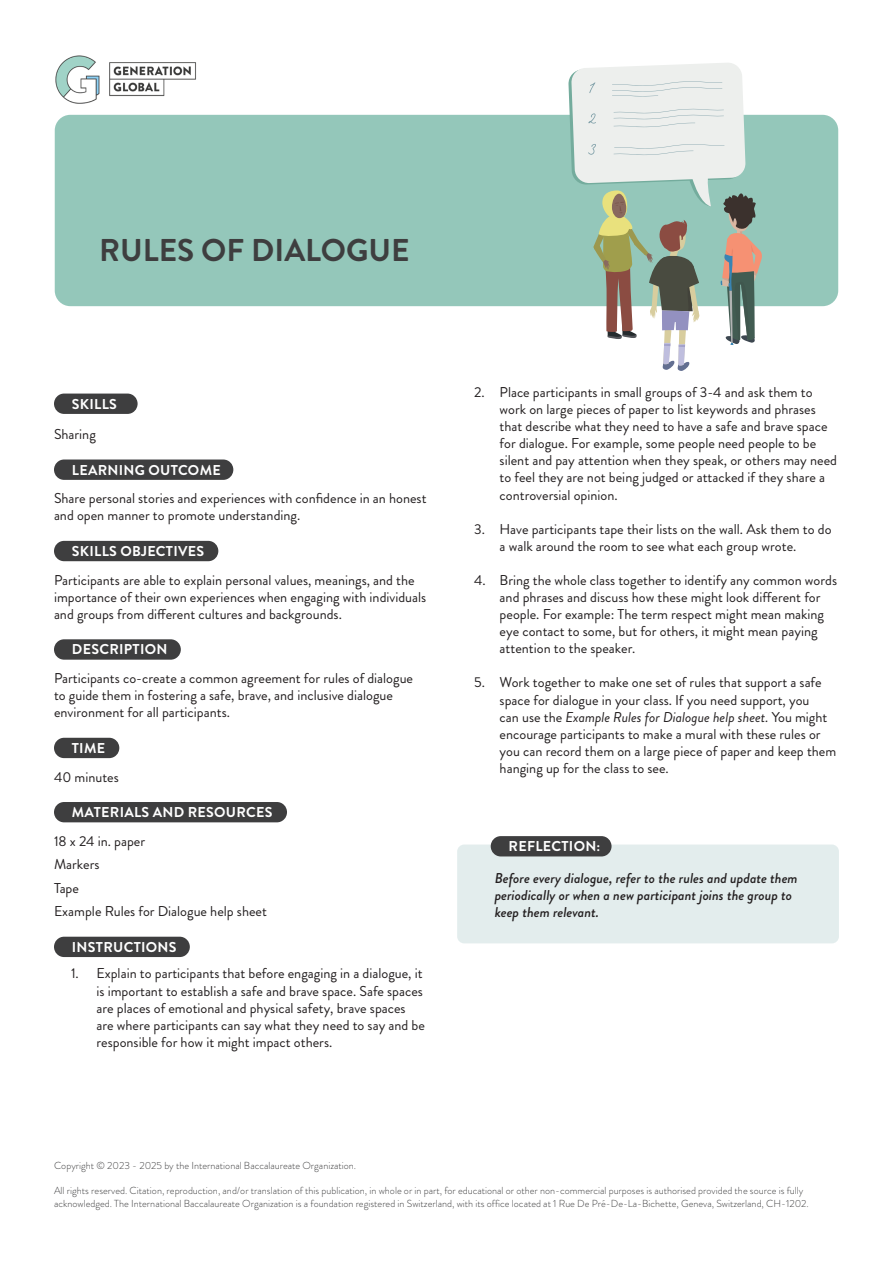
<style>
.page{position:relative;width:893px;height:1263px;background:#fff}
.page>*{position:absolute;margin:0;border:0;box-sizing:border-box;transform-origin:0 0}
.t1{font:700 31.5px "Brandon Grotesque";color:#3e3e3f}
.t2{font:14.25px/17.1px "Brandon Grotesque";color:#231f20}
.t3{font:italic 500 14.25px/17.1px "Brandon Grotesque";color:#231f20}
.t4{font:700 14.25px "Brandon Grotesque";letter-spacing:.02em;color:#fff}
.t5{font:300 10.2px/12.6px "Brandon Grotesque";color:#3e3e3f}
.s1{font-style:italic}
</style>
<div class="page">
<div style="left:54px;top:394px;width:84px;height:20px;background:#3e3e3f;border-radius:10px"></div>
<div style="left:54px;top:459px;width:179px;height:21px;background:#3e3e3f;border-radius:10px"></div>
<div style="left:54px;top:541px;width:164px;height:20px;background:#3e3e3f;border-radius:10px"></div>
<div style="left:54px;top:639px;width:127px;height:21px;background:#3e3e3f;border-radius:10px"></div>
<div style="left:54px;top:738px;width:65px;height:20px;background:#3e3e3f;border-radius:10px"></div>
<div style="left:54px;top:802px;width:233px;height:20px;background:#3e3e3f;border-radius:10px"></div>
<div style="left:54px;top:937px;width:136px;height:20px;background:#3e3e3f;border-radius:10px"></div>
<div style="left:55px;top:115px;width:783px;height:191px;background:#94c7ba;border-radius:16px"></div>
<div style="left:457px;top:844px;width:382px;height:99px;background:#e3eded;border-radius:7px"></div>
<div style="left:491px;top:836px;width:120px;height:20px;background:#3e3e3f;border-radius:10px"></div>
<svg style="left:568px;top:63px;width:194px;height:308px"></svg>
<img style="left:55px;top:55px;width:141px;height:49px">
<p class="t1" style="left:99px;top:228px;width:312px">RULES OF DIALOGUE</p>
<p class="t4" style="left:72px;top:394px;width:47px">SKILLS</p>
<p class="t2" style="left:54px;top:426px;width:43px">Sharing</p>
<p class="t4" style="left:72px;top:460px;width:150px">LEARNING OUTCOME</p>
<p class="t2" style="left:54px;top:490px;width:374px">Share personal stories and experiences with confidence in an honest and open manner to promote understanding.</p>
<p class="t4" style="left:72px;top:541px;width:134px">SKILLS OBJECTIVES</p>
<p class="t2" style="left:54px;top:571px;width:374px">Participants are able to explain personal values, meanings, and the importance of their own experiences when engaging with individuals and groups from different cultures and backgrounds.</p>
<p class="t4" style="left:72px;top:640px;width:97px">DESCRIPTION</p>
<p class="t2" style="left:54px;top:670px;width:361px">Participants co-create a common agreement for rules of dialogue to guide them in fostering a safe, brave, and inclusive dialogue environment for all participants.</p>
<p class="t4" style="left:72px;top:738px;width:35px">TIME</p>
<p class="t2" style="left:54px;top:768px;width:66px">40 minutes</p>
<p class="t4" style="left:72px;top:802px;width:202px">MATERIALS AND RESOURCES</p>
<p class="t2" style="left:54px;top:833px;width:93px">18 x 24 in. paper</p>
<p class="t2" style="left:54px;top:856px;width:47px">Markers</p>
<p class="t2" style="left:54px;top:879px;width:27px">Tape</p>
<p class="t2" style="left:54px;top:903px;width:214px">Example Rules for Dialogue help sheet</p>
<p class="t4" style="left:72px;top:937px;width:106px">INSTRUCTIONS</p>
<p class="t2" style="left:97px;top:965px;width:330px;text-indent:-26px">1. Explain to participants that before engaging in a dialogue, it is important to establish a safe and brave space. Safe spaces are places of emotional and physical safety, brave spaces are where participants can say what they need to say and be responsible for how it might impact others.</p>
<p class="t2" style="left:500px;top:384px;width:339px;text-indent:-26px">2. Place participants in small groups of 3-4 and ask them to work on large pieces of paper to list keywords and phrases that describe what they need to have a safe and brave space for dialogue. For example, some people need people to be silent and pay attention when they speak, or others may need to feel they are not being judged or attacked if they share a controversial opinion.</p>
<p class="t2" style="left:500px;top:520px;width:333px;text-indent:-26px">3. Have participants tape their lists on the wall. Ask them to do a walk around the room to see what each group wrote.</p>
<p class="t2" style="left:500px;top:572px;width:339px;text-indent:-26px">4. Bring the whole class together to identify any common words and phrases and discuss how these might look different for people. For example: The term respect might mean making eye contact to some, but for others, it might mean paying attention to the speaker.</p>
<p class="t2" style="left:500px;top:674px;width:338px;text-indent:-26px">5. Work together to make one set of rules that support a safe space for dialogue in your class. If you need support, you<br>can use the <span class="s1">Example Rules for Dialogue help sheet.</span> You might encourage participants to make a mural with these rules or you can record them on a large piece of paper and keep them hanging up for the class to see.</p>
<p class="t4" style="left:509px;top:836px;width:93px">REFLECTION:</p>
<p class="t3" style="left:495px;top:869px;width:305px">Before every dialogue, refer to the rules and update them periodically or when a new participant joins the group to keep them relevant.</p>
<p class="t5" style="left:54px;top:1159px;width:304px">Copyright © 2023 - 2025 by the International Baccalaureate Organization.</p>
<p class="t5" style="left:54px;top:1184px;width:756px">All rights reserved. Citation, reproduction, and/or translation of this publication, in whole or in part, for educational or other non-commercial purposes is authorised provided the source is fully acknowledged. The International Baccalaureate Organization is a foundation registered in Switzerland, with its office located at 1 Rue De Pré-De-La-Bichette, Geneva, Switzerland, CH-1202.</p>
</div>
